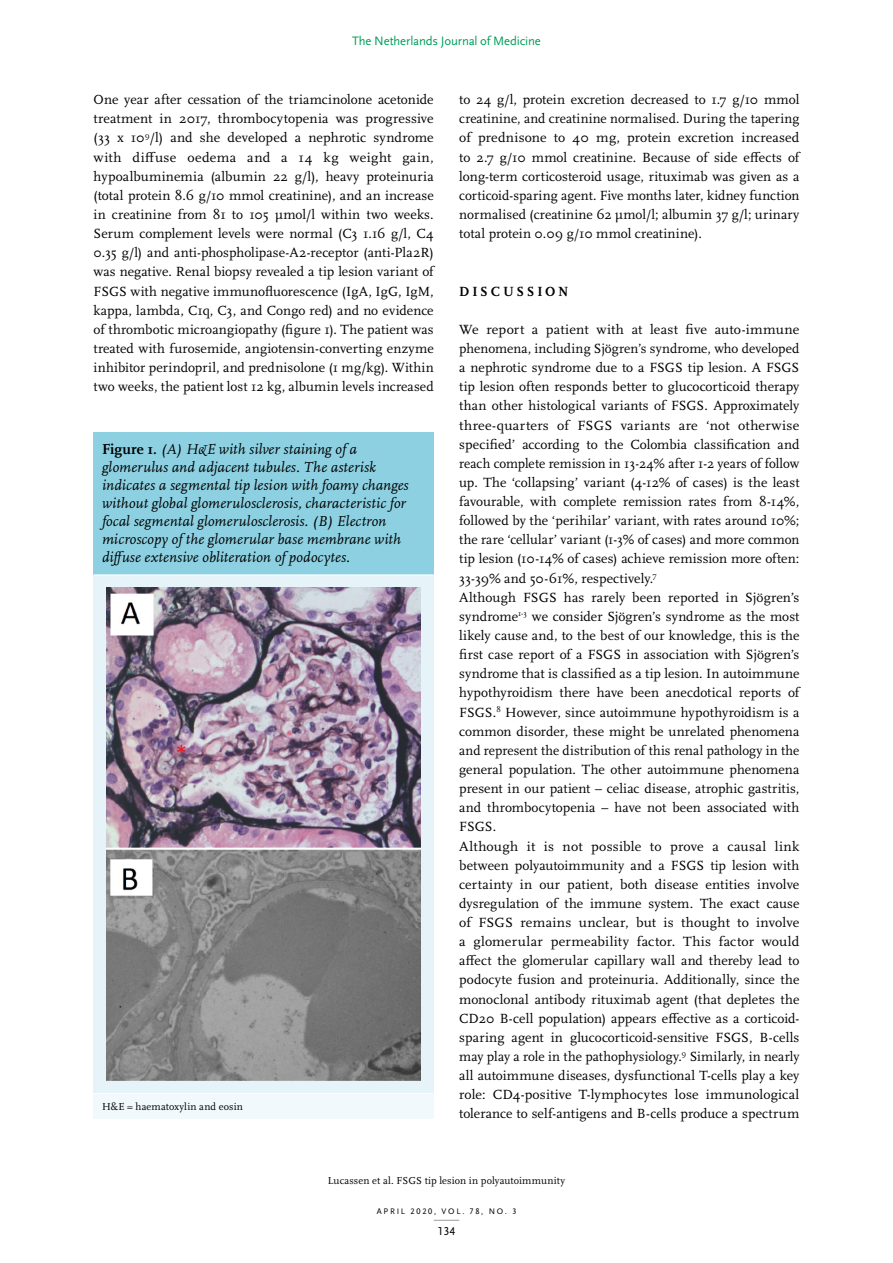
<style>
.page{position:relative;width:893px;height:1263px;background:#fff}
.page>*{position:absolute;margin:0;border:0;box-sizing:border-box;transform-origin:0 0}
.tabel-caption{font:italic 15px/18px "Scala Pro";letter-spacing:.01em;color:#000}
.brood_grep{font:13.8px/19.2px "Scala Pro";letter-spacing:.005em;color:#000}
.tussenkop_1{font:700 13.8px "Scala Pro";letter-spacing:.195em;color:#000}
.t1{font:12.75px "Scala Sans Pro";letter-spacing:-.01em;color:#009e59}
.t2{font:12px "Scala Sans Pro";color:#000}
.runningtitle{font:10.5px "Scala Pro";color:#000}
.tabel_figuur-noot{font:10.5px "Scala Pro";color:#000}
.t3{font:8.4px "Scala Sans Pro";letter-spacing:.21em;color:#000}
.s1{font-weight:700;font-style:normal}
</style>
<div class="page">
<svg style="left:434px;top:1220px;width:25px;height:1px"></svg>
<div style="left:94px;top:432px;width:340px;height:143px;background:#8cd0e1"></div>
<div style="left:94px;top:575px;width:340px;height:519px;background:#e6f4f9"></div>
<div style="left:94px;top:1094px;width:340px;height:24px;background:#f2f9fc"></div>
<hr style="left:94px;top:574px;width:340px;height:1px;background:#fff">
<hr style="left:94px;top:1093px;width:340px;height:1px;background:#fff">
<img style="left:106px;top:588px;width:315px;height:493px">
<p class="t1" style="left:352px;top:34px;width:190px">The Netherlands Journal of Medicine</p>
<p class="brood_grep" style="left:94px;top:90px;width:343px">One year after cessation of the triamcinolone acetonide treatment in 2017, thrombocytopenia was progressive (33 x 10<sup>9</sup>/l) and she developed a nephrotic syndrome with diffuse oedema and a 14 kg weight gain, hypoalbuminemia (albumin 22 g/l), heavy proteinuria (total protein 8.6 g/10 mmol creatinine), and an increase in creatinine from 81 to 105 µmol/l within two weeks.<br>Serum complement levels were normal (C3 1.16 g/l, C4<br>0.35 g/l) and anti-phospholipase-A2-receptor (anti-Pla2R) was negative. Renal biopsy revealed a tip lesion variant of FSGS with negative immunofluorescence (IgA, IgG, IgM, kappa, lambda, C1q, C3, and Congo red) and no evidence of thrombotic microangiopathy (figure 1). The patient was treated with furosemide, angiotensin-converting enzyme inhibitor perindopril, and prednisolone (1 mg/kg). Within two weeks, the patient lost 12 kg, albumin levels increased</p>
<p class="brood_grep" style="left:459px;top:90px;width:343px">to 24 g/l, protein excretion decreased to 1.7 g/10 mmol creatinine, and creatinine normalised. During the tapering of prednisone to 40 mg, protein excretion increased to 2.7 g/10 mmol creatinine. Because of side effects of long-term corticosteroid usage, rituximab was given as a corticoid-sparing agent. Five months later, kidney function normalised (creatinine 62 µmol/l; albumin 37 g/l; urinary total protein 0.09 g/10 mmol creatinine).</p>
<p class="tussenkop_1" style="left:459px;top:283px;width:111px">DISCUSSION</p>
<p class="brood_grep" style="left:459px;top:320px;width:342px;text-align:justify">We report a patient with at least five auto-immune phenomena, including Sjögren’s syndrome, who developed a nephrotic syndrome due to a FSGS tip lesion. A FSGS tip lesion often responds better to glucocorticoid therapy than other histological variants of FSGS. Approximately three-quarters of FSGS variants are ‘not otherwise specified’ according to the Colombia classification and reach complete remission in 13-24% after 1-2 years of follow up. The ‘collapsing’ variant (4-12% of cases) is the least favourable, with complete remission rates from 8-14%, followed by the ‘perihilar’ variant, with rates around 10%; the rare ‘cellular’ variant (1-3% of cases) and more common tip lesion (10-14% of cases) achieve remission more often:<br>33-39% and 50-61%, respectively.<sup>7</sup></p>
<p class="brood_grep" style="left:459px;top:588px;width:343px">Although FSGS has rarely been reported in Sjögren’s syndrome<sup>1-3</sup> we consider Sjögren’s syndrome as the most likely cause and, to the best of our knowledge, this is the first case report of a FSGS in association with Sjögren’s syndrome that is classified as a tip lesion. In autoimmune hypothyroidism there have been anecdotical reports of FSGS.<sup>8</sup> However, since autoimmune hypothyroidism is a common disorder, these might be unrelated phenomena and represent the distribution of this renal pathology in the general population. The other autoimmune phenomena present in our patient – celiac disease, atrophic gastritis, and thrombocytopenia – have not been associated with FSGS.</p>
<p class="brood_grep" style="left:459px;top:836px;width:342px;text-align:justify">Although it is not possible to prove a causal link between polyautoimmunity and a FSGS tip lesion with certainty in our patient, both disease entities involve dysregulation of the immune system. The exact cause of FSGS remains unclear, but is thought to involve a glomerular permeability factor. This factor would affect the glomerular capillary wall and thereby lead to podocyte fusion and proteinuria. Additionally, since the monoclonal antibody rituximab agent (that depletes the CD20 B-cell population) appears effective as a corticoid&shy;sparing agent in glucocorticoid-sensitive FSGS, B-cells may play a role in the pathophysiology.<sup>9</sup> Similarly, in nearly all autoimmune diseases, dysfunctional T-cells play a key role: CD4-positive T-lymphocytes lose immunological tolerance to self-antigens and B-cells produce a spectrum</p>
<p class="tabel-caption" style="left:102px;top:440px;width:308px"><span class="s1">Figure 1.</span> (A) H&amp;E with silver staining of a glomerulus and adjacent tubules. The asterisk indicates a segmental tip lesion with foamy changes without global glomerulosclerosis, characteristic for focal segmental glomerulosclerosis. (B) Electron microscopy of the glomerular base membrane with diffuse extensive obliteration of podocytes.</p>
<p class="tabel_figuur-noot" style="left:102px;top:1100px;width:143px">H&amp;E = haematoxylin and eosin</p>
<p class="runningtitle" style="left:328px;top:1174px;width:239px">Lucassen et al. FSGS tip lesion in polyautoimmunity</p>
<p class="t3" style="left:377px;top:1206px;width:141px">APRIL 2020, VOL. 78, NO. 3</p>
<p class="t2" style="left:437px;top:1224px;width:19px">134</p>
</div>
